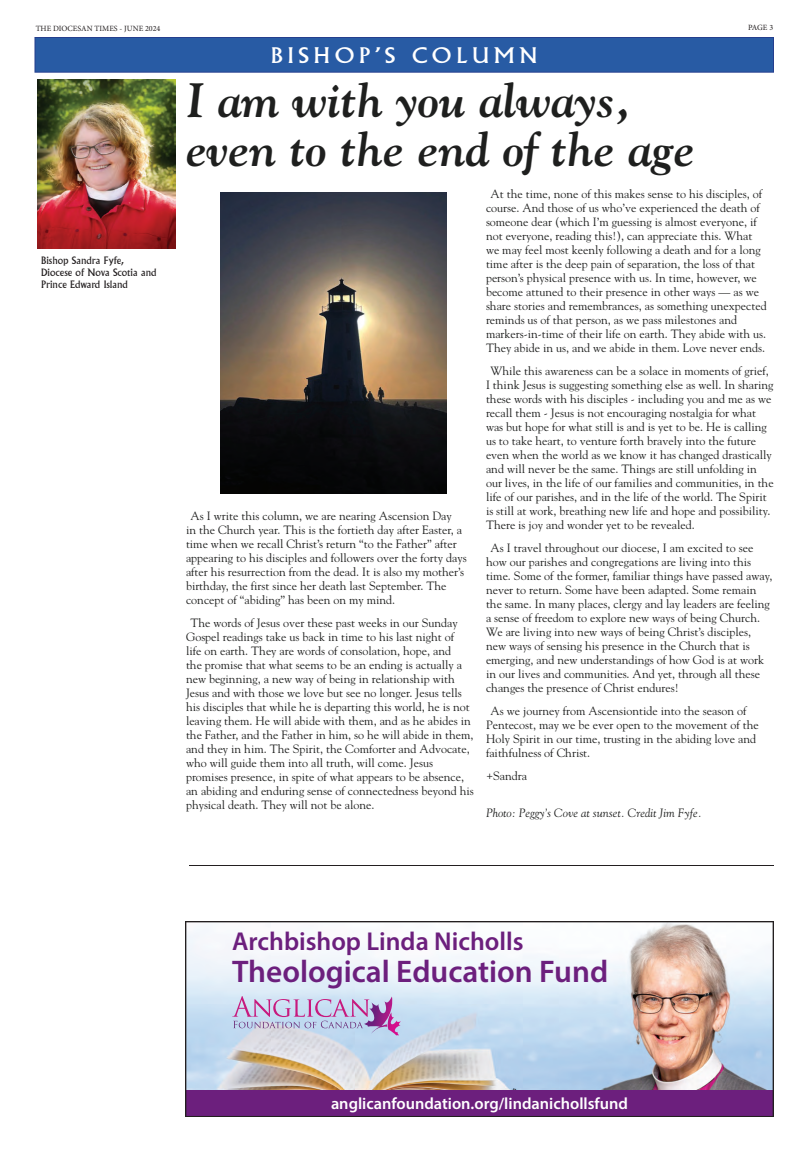
<style>
.page{position:relative;width:810px;height:1152px;background:#fff}
.page>*{position:absolute;margin:0;border:0;box-sizing:border-box;transform-origin:0 0}
.t1{font:italic 700 48px/49px "Goudy Std";color:#1e1f1e}
.t2{font:600 31.4px "Myriad Pro";color:#6c1f7d}
.t3{font:600 25.9px "Myriad Pro";color:#6c1f7d}
.t4{font:21px "Albertus MT Std";letter-spacing:.2em;color:#fff;scale:1.1 1}
.t5{font:600 16.4px "Myriad Pro";color:#fff}
.t6{font:12px/14px "Goudy Std";color:#1e1f1e}
.t7{font:italic 12px "Goudy Std";color:#1e1f1e}
.t8{font:10px/12px "Albertus MT Std";color:#231f20}
.t9{font:8px "Minion Pro";color:#231f20}
</style>
<div class="page">
<svg style="left:34px;top:37px;width:740px;height:36px;background:#295ba3"></svg>
<img style="left:37px;top:80px;width:138px;height:169px">
<img style="left:220px;top:192px;width:227px;height:302px">
<hr style="left:189px;top:865px;width:585px;height:1px;background:#231f20">
<img style="left:185px;top:921px;width:589px;height:196px">
<p class="t9" style="left:36px;top:25px;width:126px">THE DIOCESAN TIMES - JUNE 2024</p>
<p class="t9" style="left:748px;top:25px;width:27px">PAGE 3</p>
<h3 class="t4" style="left:271px;top:45px;width:244px">BISHOP’S COLUMN</h3>
<p class="t8" style="left:41px;top:255px;width:117px">Bishop Sandra Fyfe,<br>Diocese of Nova Scotia and<br>Prince Edward Island</p>
<h1 class="t1" style="left:186px;top:79px;width:511px">I am with you always, even to the end of the age</h1>
<p class="t6" style="left:186px;top:509px;width:282px;text-indent:4px">As I write this column, we are nearing Ascension Day<br>in the Church year. This is the fortieth day after Easter, a time when we recall Christ’s return “to the Father” after appearing to his disciples and followers over the forty days after his resurrection from the dead. It is also my mother’s birthday, the first since her death last September. The concept of “abiding” has been on my mind.</p>
<p class="t6" style="left:186px;top:616px;width:289px;text-indent:4px">The words of Jesus over these past weeks in our Sunday Gospel readings take us back in time to his last night of<br>life on earth. They are words of consolation, hope, and<br>the promise that what seems to be an ending is actually a new beginning, a new way of being in relationship with Jesus and with those we love but see no longer. Jesus tells his disciples that while he is departing this world, he is not leaving them. He will abide with them, and as he abides in the Father, and the Father in him, so he will abide in them, and they in him. The Spirit, the Comforter and Advocate, who will guide them into all truth, will come. Jesus promises presence, in spite of what appears to be absence, an abiding and enduring sense of connectedness beyond his physical death. They will not be alone.</p>
<p class="t6" style="left:486px;top:187px;width:282px;text-indent:4px">At the time, none of this makes sense to his disciples, of course. And those of us who’ve experienced the death of someone dear (which I’m guessing is almost everyone, if not everyone, reading this!), can appreciate this. What we may feel most keenly following a death and for a long time after is the deep pain of separation, the loss of that person’s physical presence with us. In time, however, we become attuned to their presence in other ways — as we share stories and remembrances, as something unexpected reminds us of that person, as we pass milestones and markers-in-time of their life on earth. They abide with us.<br>They abide in us, and we abide in them. Love never ends.</p>
<p class="t6" style="left:486px;top:364px;width:289px;text-indent:4px">While this awareness can be a solace in moments of grief, I think Jesus is suggesting something else as well. In sharing these words with his disciples - including you and me as we recall them - Jesus is not encouraging nostalgia for what was but hope for what still is and is yet to be. He is calling us to take heart, to venture forth bravely into the future even when the world as we know it has changed drastically and will never be the same. Things are still unfolding in our lives, in the life of our families and communities, in the life of our parishes, and in the life of the world. The Spirit is still at work, breathing new life and hope and possibility.<br>There is joy and wonder yet to be revealed.</p>
<p class="t6" style="left:486px;top:541px;width:288px;text-indent:4px">As I travel throughout our diocese, I am excited to see how our parishes and congregations are living into this time. Some of the former, familiar things have passed away, never to return. Some have been adapted. Some remain the same. In many places, clergy and lay leaders are feeling a sense of freedom to explore new ways of being Church.<br>We are living into new ways of being Christ’s disciples, new ways of sensing his presence in the Church that is emerging, and new understandings of how God is at work in our lives and communities. And yet, through all these changes the presence of Christ endures!</p>
<p class="t6" style="left:486px;top:704px;width:274px;text-indent:4px">As we journey from Ascensiontide into the season of Pentecost, may we be ever open to the movement of the Holy Spirit in our time, trusting in the abiding love and faithfulness of Christ.</p>
<p class="t6" style="left:486px;top:769px;width:43px">+Sandra</p>
<p class="t7" style="left:486px;top:807px;width:217px">Photo: Peggy’s Cove at sunset. Credit Jim Fyfe.</p>
<h3 class="t3" style="left:232px;top:932px;width:293px">Archbishop Linda Nicholls</h3>
<h2 class="t2" style="left:232px;top:959px;width:378px">Theological Education Fund</h2>
<h3 class="t5" style="left:331px;top:1097px;width:298px">anglicanfoundation.org/lindanichollsfund</h3>
</div>
